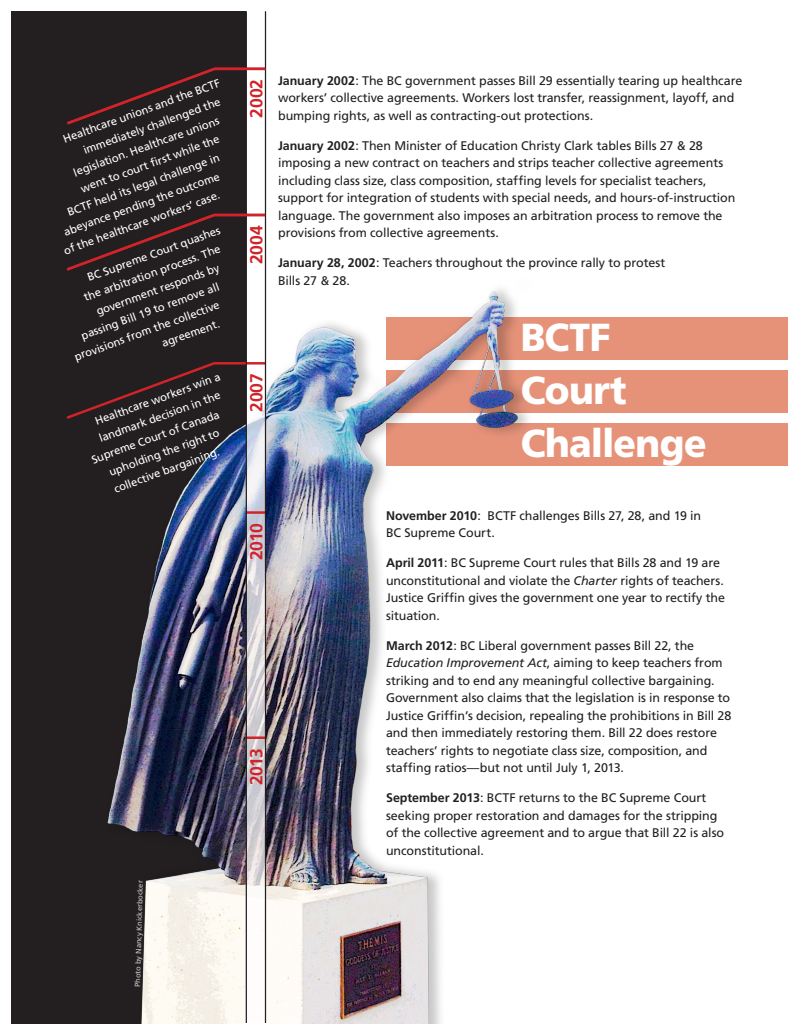
<style>
.page{position:relative;width:810px;height:1035px;background:#fff}
.page>*{position:absolute;margin:0;border:0;box-sizing:border-box;transform-origin:0 0}
.t1{font:900 39px/53.1px "Frutiger";letter-spacing:-.015em;color:#fff;scale:.95 1}
.t2{font:700 17.5px "Frutiger";letter-spacing:-.01em;color:#d1232a}
.t3{font:12.5px/17.5px "Frutiger";letter-spacing:-.01em;color:#231f20}
.t4{font:11.25px "Frutiger";color:#fff}
.t5{font:7.5px "Frutiger";color:#c7c8ca}
.s1{font-weight:700}
.s2{font-style:italic}
</style>
<div class="page">
<div style="left:11px;top:11px;width:235px;height:1013px;background:#231f20"></div>
<div style="left:386px;top:370px;width:402px;height:43px;background:#e59279"></div>
<div style="left:386px;top:423px;width:402px;height:43px;background:#e59279"></div>
<div style="left:386px;top:317px;width:402px;height:43px;background:#e59279"></div>
<img style="left:107px;top:273px;width:421px;height:751px">
<svg style="left:248px;top:273px;width:16px;height:750px"></svg>
<svg style="left:66px;top:361px;width:202px;height:60px"></svg>
<hr style="left:246px;top:736px;width:19px;height:3px;background:#d1232a">
<hr style="left:246px;top:511px;width:19px;height:3px;background:#d1232a">
<div style="left:246px;top:11px;width:20px;height:1015px;border:1px solid #231f20"></div>
<svg style="left:66px;top:212px;width:201px;height:61px"></svg>
<svg style="left:67px;top:66px;width:200px;height:61px"></svg>
<hr style="left:244px;top:1024px;width:25px;height:3px;background:#fff">
<p class="t4" style="left:61px;top:133px;width:168px;rotate:-20deg">Healthcare unions and the BCTF</p>
<p class="t4" style="left:81px;top:144px;width:147px;rotate:-20deg">immediately challenged the</p>
<p class="t4" style="left:72px;top:167px;width:156px;rotate:-20deg">legislation. Healthcare unions</p>
<p class="t4" style="left:79px;top:183px;width:148px;rotate:-20deg">went to court fi rst while the</p>
<p class="t4" style="left:65px;top:206px;width:163px;rotate:-20deg">BCTF held its legal challenge in</p>
<p class="t4" style="left:62px;top:226px;width:166px;rotate:-20deg">abeyance pending the outcome</p>
<p class="t4" style="left:62px;top:245px;width:167px;rotate:-20deg">of the healthcare workers’ case.</p>
<p class="t4" style="left:85px;top:272px;width:142px;rotate:-20deg">BC Supreme Court quashes</p>
<p class="t4" style="left:82px;top:291px;width:146px;rotate:-20deg">the arbitration process. The</p>
<p class="t4" style="left:95px;top:306px;width:132px;rotate:-20deg">government responds by</p>
<p class="t4" style="left:79px;top:330px;width:148px;rotate:-20deg">passing Bill 19 to remove all</p>
<p class="t4" style="left:72px;top:351px;width:155px;rotate:-20deg">provisions from the collective</p>
<p class="t4" style="left:160px;top:338px;width:62px;rotate:-20deg">agreement.</p>
<p class="t4" style="left:93px;top:415px;width:134px;rotate:-20deg">Healthcare workers win a</p>
<p class="t4" style="left:97px;top:432px;width:130px;rotate:-20deg">landmark decision in the</p>
<p class="t4" style="left:90px;top:454px;width:137px;rotate:-20deg">Supreme Court of Canada</p>
<p class="t4" style="left:107px;top:466px;width:118px;rotate:-20deg">upholding the right to</p>
<p class="t4" style="left:112px;top:483px;width:113px;rotate:-20deg">collective bargaining.</p>
<p class="t5" style="left:133px;top:987px;width:108px;rotate:-88deg">Photo by Nancy Knickerbocker</p>
<h2 class="t2" style="left:246px;top:118px;width:40px;rotate:-90deg">2002</h2>
<h2 class="t2" style="left:246px;top:264px;width:41px;rotate:-90deg">2004</h2>
<h2 class="t2" style="left:246px;top:412px;width:40px;rotate:-90deg">2007</h2>
<p class="t3" style="left:278px;top:71px;width:466px"><span class="s1">January 2002</span>: The BC government passes Bill 29 essentially tearing up healthcare workers’ collective agreements. Workers lost transfer, reassignment, layoff, and bumping rights, as well as contracting-out protections.</p>
<p class="t3" style="left:278px;top:136px;width:459px"><span class="s1">January 2002</span>: Then Minister of Education Christy Clark tables Bills 27 &amp; 28 imposing a new contract on teachers and strips teacher collective agreements including class size, class composition, staffing levels for specialist teachers, support for integration of students with special needs, and hours-of-instruction language. The government also imposes an arbitration process to remove the provisions from collective agreements.</p>
<p class="t3" style="left:278px;top:254px;width:389px"><span class="s1">January 28, 2002</span>: Teachers throughout the province rally to protest<br>Bills 27 &amp; 28.</p>
<h1 class="t1" style="left:521px;top:310px;width:197px">BCTF<br>Court<br>Challenge</h1>
<h2 class="t2" style="left:246px;top:560px;width:39px;rotate:-90deg">2010</h2>
<h2 class="t2" style="left:246px;top:785px;width:39px;rotate:-90deg">2013</h2>
<p class="t3" style="left:386px;top:507px;width:317px"><span class="s1">November 2010</span>: BCTF challenges Bills 27, 28, and 19 in<br>BC Supreme Court.</p>
<p class="t3" style="left:386px;top:554px;width:340px"><span class="s1">April 2011</span>: BC Supreme Court rules that Bills 28 and 19 are unconstitutional and violate the <span class="s2">Charter</span> rights of teachers.<br>Justice Griffin gives the government one year to rectify the situation.</p>
<p class="t3" style="left:386px;top:637px;width:347px"><span class="s1">March 2012</span>: BC Liberal government passes Bill 22, the <span class="s2">Education Improvement Act</span>, aiming to keep teachers from striking and to end any meaningful collective bargaining.<br>Government also claims that the legislation is in response to Justice Griffin’s decision, repealing the prohibitions in Bill 28 and then immediately restoring them. Bill 22 does restore teachers’ rights to negotiate class size, composition, and staffing ratios—but not until July 1, 2013.</p>
<p class="t3" style="left:386px;top:789px;width:340px"><span class="s1">September 2013</span>: BCTF returns to the BC Supreme Court seeking proper restoration and damages for the stripping of the collective agreement and to argue that Bill 22 is also unconstitutional.</p>
</div>
